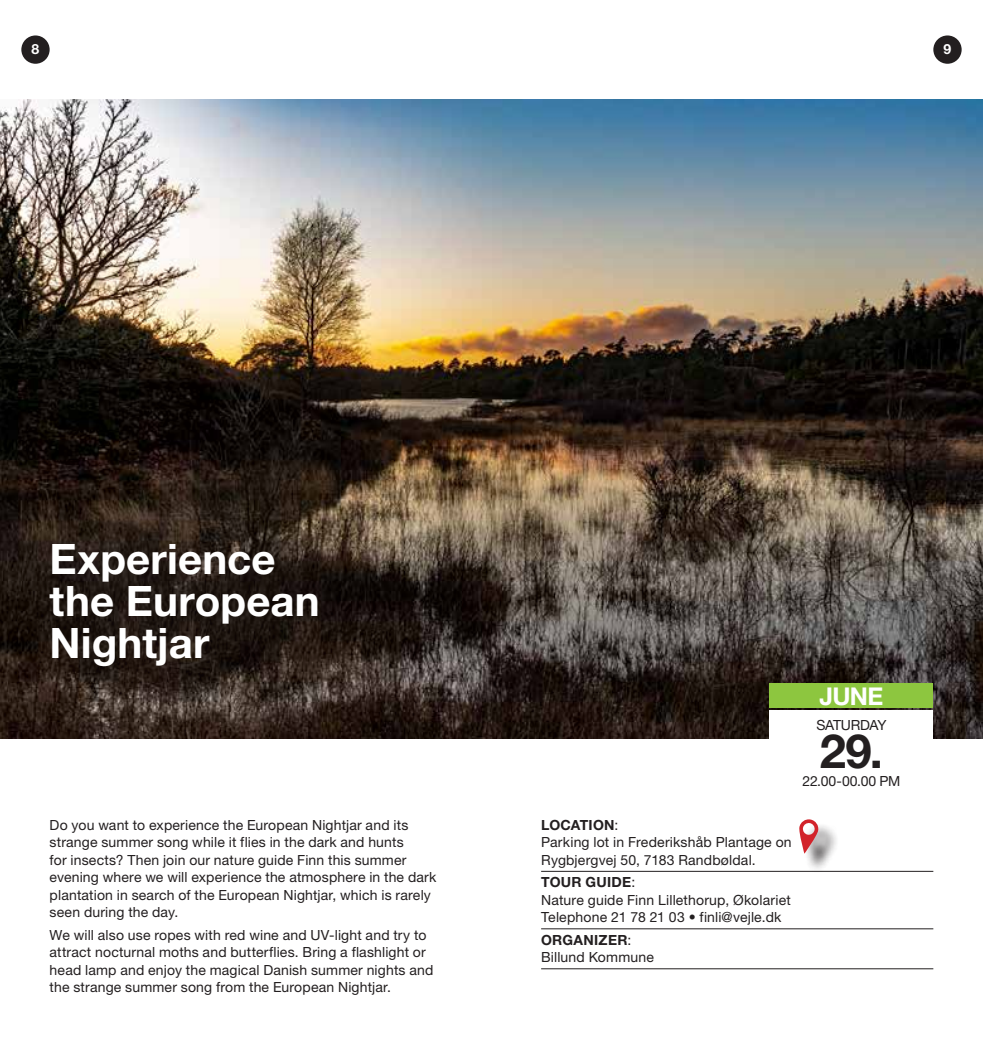
<style>
.page{position:relative;width:983px;height:1042px;background:#fff}
.page>*{position:absolute;margin:0;border:0;box-sizing:border-box;transform-origin:0 0}
.t1{font:700 47.25px "Helvetica Neue OT 75";color:#231f20}
.t2{font:700 42px/42px "Helvetica Neue OT 75";letter-spacing:.005em;color:#fff}
.t3{font:700 24.5px "Helvetica Neue OT 75";color:#fff}
.t4{font:14px/17.5px "Helvetica Neue OT 55 Roman";letter-spacing:.01em;color:#231f20}
.t5{font:700 14px "Helvetica Neue OT 75";letter-spacing:.02em;color:#231f20}
.t6{font:14px "Helvetica Neue OT 55 Roman";letter-spacing:-.015em;color:#231f20}
.t7{font:700 14px "Helvetica Neue OT 75";color:#fff}
.s1{font-family:"Helvetica Neue OT 55 Roman";font-weight:400}
</style>
<div class="page">
<img style="left:0;top:99px;width:982px;height:640px">
<div style="left:21px;top:35px;width:29px;height:29px;background:#231f20;border-radius:50%"></div>
<div style="left:933px;top:35px;width:28px;height:29px;background:#231f20;border-radius:50%"></div>
<hr style="left:541px;top:871px;width:392px;height:1px;background:#231f20">
<hr style="left:541px;top:928px;width:392px;height:1px;background:#231f20">
<hr style="left:541px;top:968px;width:392px;height:1px;background:#231f20">
<div style="left:769px;top:683px;width:164px;height:25px;background:#8dc63f"></div>
<div style="left:769px;top:710px;width:164px;height:84px;background:#fff"></div>
<div style="left:10px;top:503px;width:372px;height:226px;background:#231f20;opacity:.75"></div>
<div style="left:801px;top:822px;width:38px;height:52px;background:#231f20;opacity:.75"></div>
<svg style="left:799px;top:819px;width:19px;height:35px"></svg>
<p class="t7" style="left:32px;top:41px;width:9px">8</p>
<p class="t7" style="left:943px;top:41px;width:9px">9</p>
<h2 class="t2" style="left:50px;top:537px;width:271px">Experience the European<br>Nightjar</h2>
<p class="t4" style="left:50px;top:816px;width:388px">Do you want to experience the European Nightjar and its strange summer song while it flies in the dark and hunts<br>for insects? Then join our nature guide Finn this summer evening where we will experience the atmosphere in the dark plantation in search of the European Nightjar, which is rarely seen during the day.</p>
<p class="t4" style="left:50px;top:926px;width:385px">We will also use ropes with red wine and UV-light and try to attract nocturnal moths and butterflies. Bring a flashlight or head lamp and enjoy the magical Danish summer nights and the strange summer song from the European Nightjar.</p>
<h3 class="t3" style="left:819px;top:681px;width:65px">JUNE</h3>
<p class="t6" style="left:816px;top:716px;width:71px">SATURDAY</p>
<h1 class="t1" style="left:819px;top:722px;width:65px">29.</h1>
<p class="t4" style="left:802px;top:772px;width:99px">22.00-00.00 PM</p>
<p class="t5" style="left:541px;top:816px;width:79px">LOCATION<span class="s1">:</span></p>
<p class="t4" style="left:541px;top:833px;width:252px">Parking lot in Frederikshåb Plantage on<br>Rygbjergvej 50, 7183 Randbøldal.</p>
<p class="t5" style="left:541px;top:873px;width:96px">TOUR GUIDE<span class="s1">:</span></p>
<p class="t4" style="left:541px;top:891px;width:251px">Nature guide Finn Lillethorup, Økolariet<br>Telephone 21 78 21 03 • finli@vejle.dk</p>
<p class="t5" style="left:541px;top:931px;width:92px">ORGANIZER<span class="s1">:</span></p>
<p class="t4" style="left:541px;top:948px;width:114px">Billund Kommune</p>
</div>
